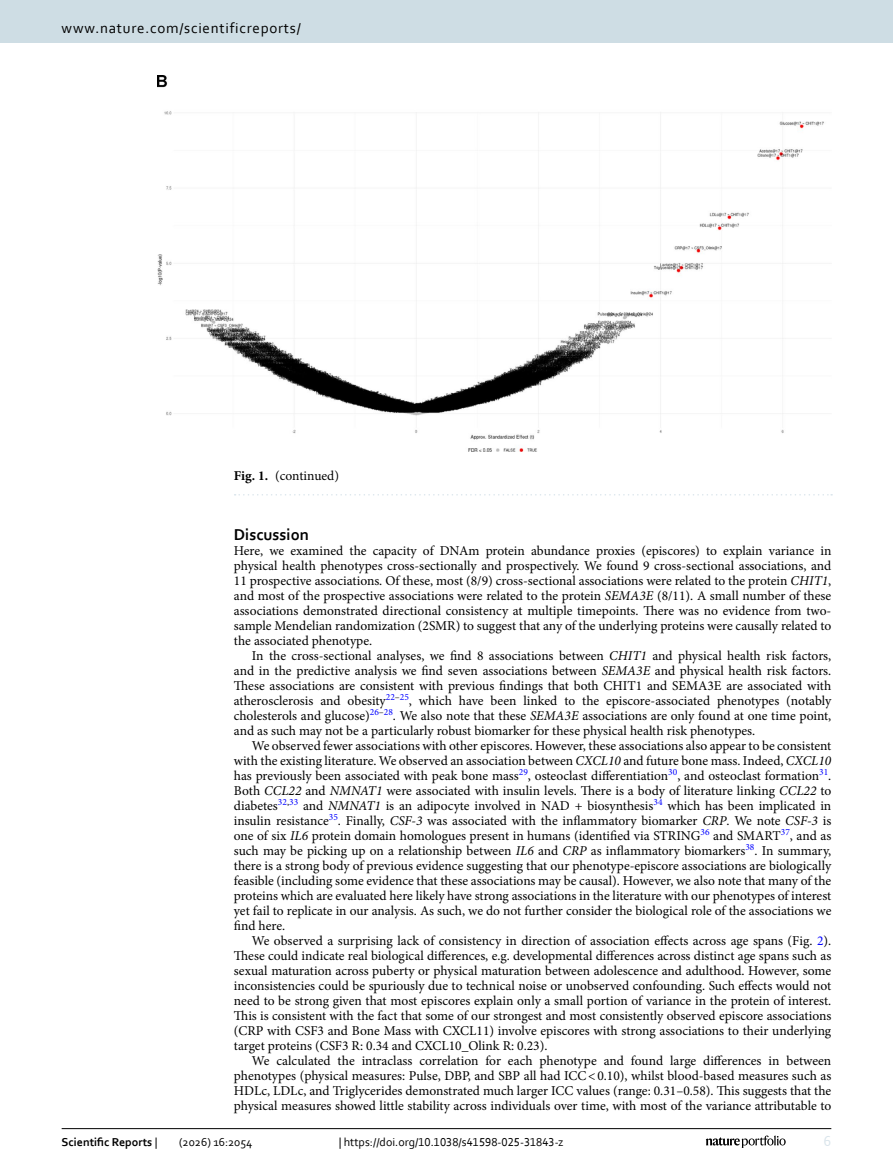
<style>
.page{position:relative;width:893px;height:1174px;background:#fff}
.page>*{position:absolute;margin:0;border:0;box-sizing:border-box;transform-origin:0 0}
.Head_1{font:700 16.5px "Corbel";color:#000}
.t1{font:15px "Corbel";letter-spacing:.05em;color:#000}
.t2{font:15px "Corbel";color:#d9e4eb}
.Body_Text_Indent{font:13.5px/15px "Minion Pro";color:#000;text-align:justify}
.Body_Text{font:13.5px/15px "Minion Pro";letter-spacing:-.005em;color:#000;text-align:justify}
.Figure_Caption_Conti{font:13.5px "Minion Pro";color:#000}
.t3{font:12px "Corbel";color:#000}
.t4{font:700 12px "Corbel";color:#000}
.s1{font-weight:700}
.s2{font-style:italic}
.s3{color:#00f}
.s4{font-weight:400}
</style>
<div class="page">
<img style="left:157px;top:76px;width:667px;height:376px">
<svg style="left:235px;top:494px;width:597px;height:1px"></svg>
<hr style="left:62px;top:1128px;width:769px;height:1px;background:#000">
<svg style="left:706px;top:1135px;width:80px;height:12px"></svg>
<div style="left:0;top:0;width:893px;height:43px;background:#cedde4"></div>
<p class="t1" style="left:62px;top:18px;width:241px">www.nature.com/scientificreports/</p>
<p class="Figure_Caption_Conti" style="left:234px;top:466px;width:107px"><span class="s1">Fig. 1.</span> (continued)</p>
<p class="Head_1" style="left:234px;top:524px;width:77px">Discussion</p>
<p class="Body_Text" style="left:234px;top:543px;width:599px">Here, we examined the capacity of DNAm protein abundance proxies (episcores) to explain variance in physical health phenotypes cross-sectionally and prospectively. We found 9 cross-sectional associations, and 11 prospective associations. Of these, most (8/9) cross-sectional associations were related to the protein <span class="s2">CHIT1</span>, and most of the prospective associations were related to the protein <span class="s2">SEMA3E</span> (8/11). A small number of these associations demonstrated directional consistency at multiple timepoints. There was no evidence from two&shy;sample Mendelian randomization (2SMR) to suggest that any of the underlying proteins were causally related to the associated phenotype.</p>
<p class="Body_Text_Indent" style="left:234px;top:648px;width:599px;text-indent:18px">In the cross-sectional analyses, we find 8 associations between <span class="s2">CHIT1</span> and physical health risk factors, and in the predictive analysis we find seven associations between <span class="s2">SEMA3E</span> and physical health risk factors.<br>These associations are consistent with previous findings that both CHIT1 and SEMA3E are associated with atherosclerosis and obesity<sup>22</sup><sup>–</sup><sup>25</sup>, which have been linked to the episcore-associated phenotypes (notably cholesterols and glucose)<sup>26</sup><sup>–</sup><sup>28</sup>. We also note that these <span class="s2">SEMA3E</span> associations are only found at one time point, and as such may not be a particularly robust biomarker for these physical health risk phenotypes.</p>
<p class="Body_Text_Indent" style="left:234px;top:738px;width:599px;text-indent:18px">We observed fewer associations with other episcores. However, these associations also appear to be consistent with the existing literature. We observed an association between <span class="s2">CXCL10</span> and future bone mass. Indeed, <span class="s2">CXCL10 </span>has previously been associated with peak bone mass<sup>29</sup>, osteoclast differentiation<sup>30</sup>, and osteoclast formation<sup>31</sup>.<br>Both <span class="s2">CCL22</span> and <span class="s2">NMNAT1</span> were associated with insulin levels. There is a body of literature linking <span class="s2">CCL22</span> to diabetes<sup>32</sup><sup>,</sup><sup>33</sup> and <span class="s2">NMNAT1</span> is an adipocyte involved in NAD + biosynthesis<sup>34</sup> which has been implicated in insulin resistance<sup>35</sup>. Finally, <span class="s2">CSF-3</span> was associated with the inflammatory biomarker <span class="s2">CRP</span>. We note <span class="s2">CSF-3</span> is one of six <span class="s2">IL6</span> protein domain homologues present in humans (identified via STRING<sup>36</sup> and SMART<sup>37</sup>, and as such may be picking up on a relationship between <span class="s2">IL6</span> and <span class="s2">CRP</span> as inflammatory biomarkers<sup>38</sup>. In summary, there is a strong body of previous evidence suggesting that our phenotype-episcore associations are biologically feasible (including some evidence that these associations may be causal). However, we also note that many of the proteins which are evaluated here likely have strong associations in the literature with our phenotypes of interest yet fail to replicate in our analysis. As such, we do not further consider the biological role of the associations we find here.</p>
<p class="Body_Text_Indent" style="left:234px;top:933px;width:599px;text-indent:18px">We observed a surprising lack of consistency in direction of association effects across age spans (Fig. <span class="s3">2</span>).<br>These could indicate real biological differences, e.g. developmental differences across distinct age spans such as sexual maturation across puberty or physical maturation between adolescence and adulthood. However, some inconsistencies could be spuriously due to technical noise or unobserved confounding. Such effects would not need to be strong given that most episcores explain only a small portion of variance in the protein of interest.<br>This is consistent with the fact that some of our strongest and most consistently observed episcore associations (CRP with CSF3 and Bone Mass with CXCL11) involve episcores with strong associations to their underlying target proteins (CSF3 R: 0.34 and CXCL10_Olink R: 0.23).</p>
<p class="Body_Text_Indent" style="left:234px;top:1053px;width:599px;text-indent:18px">We calculated the intraclass correlation for each phenotype and found large differences in between phenotypes (physical measures: Pulse, DBP, and SBP all had ICC&lt;0.10), whilst blood-based measures such as HDLc, LDLc, and Triglycerides demonstrated much larger ICC values (range: 0.31–0.58). This suggests that the physical measures showed little stability across individuals over time, with most of the variance attributable to</p>
<p class="t4" style="left:62px;top:1134px;width:97px">Scientific Reports <span class="s4">|</span></p>
<p class="t3" style="left:179px;top:1134px;width:75px">(2026) 16:2054</p>
<p class="t3" style="left:339px;top:1134px;width:226px">| https://doi.org/10.1038/s41598-025-31843-z</p>
<p class="t2" style="left:824px;top:1132px;width:9px">6</p>
</div>
